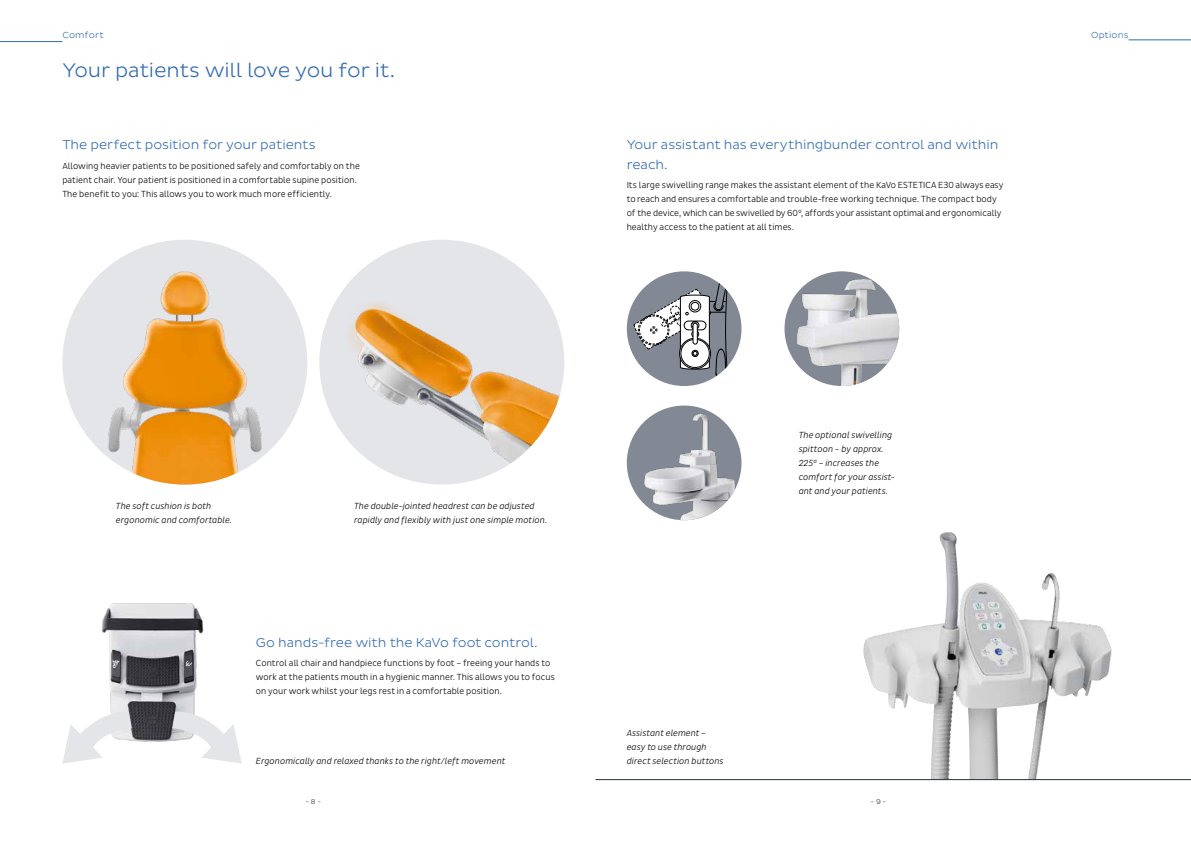
<style>
.page{position:relative;width:1191px;height:842px;background:#fff}
.page>*{position:absolute;margin:0;border:0;box-sizing:border-box;transform-origin:0 0}
.t1{font:300 20px "Pluto Sans";letter-spacing:-.01em;color:#346bb3}
.t2{font:300 13px/19px "Pluto Sans";letter-spacing:-.005em;color:#346bb3}
.t3{font:300 9px/14px "Pluto Sans Cond";letter-spacing:.005em;color:#000}
.t4{font:italic 300 9px/14px "Pluto Sans Cond";letter-spacing:.01em;color:#000}
.t5{font:300 9px "Pluto Sans";letter-spacing:.01em;color:#346bb3}
.t6{font:300 7px "Pluto Sans";color:#25303b}
</style>
<div class="page">
<img style="left:863px;top:532px;width:249px;height:247px">
<hr style="left:0;top:41px;width:62px;height:1px;background:#346bb3">
<hr style="left:1128px;top:40px;width:63px;height:1px;background:#346bb3">
<img style="left:319px;top:240px;width:245px;height:245px;border-radius:122px">
<div style="left:627px;top:271px;width:114px;height:115px;background:#838994;border-radius:50%"></div>
<svg style="left:633px;top:271px;width:101px;height:113px"></svg>
<div style="left:693px;top:323px;width:4px;height:21px;border:1px solid #000;border-radius:2px"></div>
<div style="left:784px;top:271px;width:115px;height:115px;background:#838994;border-radius:50%"></div>
<img style="left:796px;top:271px;width:103px;height:115px">
<img style="left:627px;top:406px;width:114px;height:114px">
<hr style="left:595px;top:779px;width:596px;height:1px;background:#25303b">
<img style="left:101px;top:603px;width:103px;height:139px">
<svg style="left:62px;top:711px;width:70px;height:53px"></svg>
<svg style="left:172px;top:711px;width:70px;height:53px"></svg>
<div style="left:62px;top:240px;width:245px;height:245px;background:#e4e5e9;border-radius:50%"></div>
<img style="left:72px;top:261px;width:235px;height:224px">
<p class="t5" style="left:62px;top:30px;width:43px">Comfort</p>
<p class="t5" style="left:1091px;top:30px;width:39px">Options</p>
<h1 class="t1" style="left:63px;top:59px;width:334px">Your patients will love you for it.</h1>
<h2 class="t2" style="left:62px;top:136px;width:255px">The perfect position for your patients</h2>
<p class="t3" style="left:62px;top:159px;width:299px">Allowing heavier patients to be positioned safely and comfortably on the patient chair. Your patient is positioned in a comfortable supine position.<br>The benefit to you: This allows you to work much more efficiently.</p>
<h2 class="t2" style="left:626px;top:136px;width:373px">Your assistant has everythingbunder control and within reach.</h2>
<p class="t3" style="left:626px;top:178px;width:378px">Its large swivelling range makes the assistant element of the KaVo ESTETICA E30 always easy to reach and ensures a comfortable and trouble-free working technique. The compact body of the device, which can be swivelled by 60°, affords your assistant optimal and ergonomically healthy access to the patient at all times.</p>
<p class="t4" style="left:116px;top:499px;width:118px">The soft cushion is both ergonomic and comfortable.</p>
<p class="t4" style="left:354px;top:499px;width:194px">The double-jointed headrest can be adjusted rapidly and flexibly with just one simple motion.</p>
<h2 class="t2" style="left:256px;top:633px;width:283px">Go hands-free with the KaVo foot control.</h2>
<p class="t3" style="left:256px;top:656px;width:300px">Control all chair and handpiece functions by foot – freeing your hands to work at the patients mouth in a hygienic manner. This allows you to focus on your work whilst your legs rest in a comfortable position.</p>
<p class="t4" style="left:256px;top:754px;width:251px">Ergonomically and relaxed thanks to the right/left movement</p>
<p class="t4" style="left:626px;top:726px;width:98px">Assistant element – easy to use through direct selection buttons</p>
<p class="t4" style="left:798px;top:428px;width:97px">The optional swivelling spittoon – by approx.<br>225° – increases the comfort for your assist&shy;ant and your patients.</p>
<p class="t6" style="left:305px;top:798px;width:17px">- 8 -</p>
<p class="t6" style="left:870px;top:798px;width:17px">- 9 -</p>
</div>
